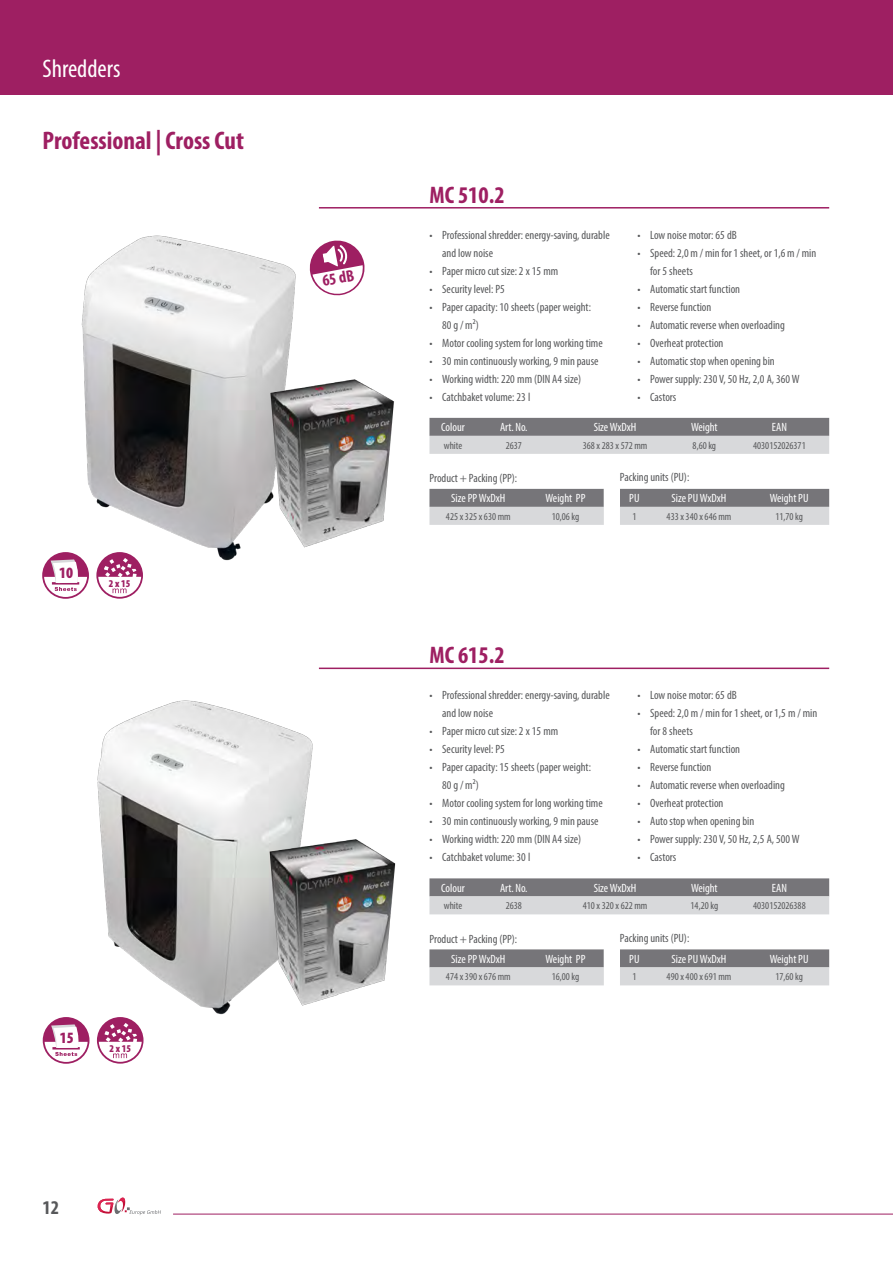
<style>
.page{position:relative;width:893px;height:1263px;background:#fff}
.page>*{position:absolute;margin:0;border:0;box-sizing:border-box;transform-origin:0 0}
.t1{font:700 condensed 25.5px "Myriad Pro";color:#9e1f62}
.t2{font:condensed 25.5px "Myriad Pro";color:#fff}
.t3{font:700 condensed 24px "Myriad Pro";color:#9e1f62}
.t4{font:700 condensed 19.5px "Myriad Pro";color:#57585a}
.t5{font:700 condensed 16.5px "Myriad Pro";color:#9e1f62}
.t6{font:900 condensed 15.75px "Myriad Pro";color:#9e1f62}
.t7{font:condensed 12px/18px "Myriad Pro";color:#57585a}
.t8{font:condensed 12px "Myriad Pro";color:#fff}
.t9{font:condensed 10.5px "Myriad Pro";color:#57585a}
.t10{font:900 condensed 10.35px "Myriad Pro";color:#9e1f62}
</style>
<div class="page">
<div style="left:0;top:0;width:893px;height:95px;background:#9e1f62"></div>
<hr style="left:173px;top:1214px;width:720px;height:1px;background:#9e1f62">
<svg style="left:97px;top:1197px;width:64px;height:18px"></svg>
<hr style="left:319px;top:207px;width:510px;height:2px;background:#9e1f62">
<svg style="left:429px;top:418px;width:400px;height:36px;background:#a8a8ab"></svg>
<svg style="left:429px;top:489px;width:400px;height:36px;background:#ababae"></svg>
<div style="left:42px;top:552px;width:47px;height:47px;background:#9e1f62;border-radius:50%"></div>
<svg style="left:44px;top:559px;width:43px;height:38px"></svg>
<svg style="left:96px;top:552px;width:47px;height:47px"></svg>
<svg style="left:98px;top:568px;width:43px;height:29px"></svg>
<svg style="left:309px;top:240px;width:56px;height:56px"></svg>
<svg style="left:43px;top:1017px;width:47px;height:47px"></svg>
<svg style="left:45px;top:1024px;width:43px;height:38px"></svg>
<svg style="left:97px;top:1017px;width:47px;height:47px"></svg>
<svg style="left:99px;top:1023px;width:43px;height:39px"></svg>
<img style="left:72px;top:235px;width:224px;height:333px">
<img style="left:240px;top:370px;width:154px;height:182px">
<img style="left:97px;top:700px;width:216px;height:319px">
<hr style="left:319px;top:668px;width:510px;height:1px;background:#9e1f62">
<svg style="left:429px;top:878px;width:400px;height:36px;background:#a8a8ab"></svg>
<svg style="left:429px;top:949px;width:400px;height:36px;background:#ababae"></svg>
<img style="left:239px;top:828px;width:157px;height:182px">
<h1 class="t2" style="left:43px;top:53px;width:80px">Shredders</h1>
<h1 class="t1" style="left:43px;top:124px;width:203px">Professional | Cross Cut</h1>
<h3 class="t6" style="left:59px;top:564px;width:16px">10</h3>
<p class="t10" style="left:109px;top:577px;width:23px">2 x 15</p>
<h3 class="t6" style="left:60px;top:1029px;width:16px">15</h3>
<p class="t10" style="left:109px;top:1042px;width:23px">2 x 15</p>
<h3 class="t4" style="left:43px;top:1195px;width:18px">12</h3>
<h3 class="t5" style="left:321px;top:271px;width:34px;rotate:-10deg">65 dB</h3>
<h2 class="t3" style="left:429px;top:180px;width:77px">MC 510.2</h2>
<p class="t7" style="left:442px;top:226px;width:169px;text-indent:-13px">• Professional shredder: energy-saving, durable and low noise</p>
<p class="t7" style="left:429px;top:262px;width:130px">• Paper micro cut size: 2 x 15 mm</p>
<p class="t7" style="left:429px;top:280px;width:77px">• Security level: P5</p>
<p class="t7" style="left:442px;top:298px;width:150px;text-indent:-13px">• Paper capacity: 10 sheets (paper weight:<br>80 g / m²)</p>
<p class="t7" style="left:429px;top:334px;width:175px">• Motor cooling system for long working time</p>
<p class="t7" style="left:429px;top:352px;width:171px">• 30 min continuously working, 9 min pause</p>
<p class="t7" style="left:429px;top:370px;width:153px">• Working width: 220 mm (DIN A4 size)</p>
<p class="t7" style="left:429px;top:388px;width:102px">• Catchbaket volume: 23 l</p>
<p class="t7" style="left:637px;top:226px;width:101px">• Low noise motor: 65 dB</p>
<p class="t7" style="left:650px;top:244px;width:168px;text-indent:-13px">• Speed: 2,0 m / min for 1 sheet, or 1,6 m / min for 5 sheets</p>
<p class="t7" style="left:637px;top:280px;width:104px">• Automatic start function</p>
<p class="t7" style="left:637px;top:298px;width:75px">• Reverse function</p>
<p class="t7" style="left:637px;top:316px;width:149px">• Automatic reverse when overloading</p>
<p class="t7" style="left:637px;top:334px;width:88px">• Overheat protection</p>
<p class="t7" style="left:637px;top:352px;width:139px">• Automatic stop when opening bin</p>
<p class="t7" style="left:637px;top:370px;width:164px">• Power supply: 230 V, 50 Hz, 2,0 A, 360 W</p>
<p class="t7" style="left:637px;top:388px;width:40px">• Castors</p>
<p class="t8" style="left:441px;top:420px;width:25px">Colour</p>
<p class="t8" style="left:500px;top:420px;width:29px">Art. No.</p>
<p class="t8" style="left:594px;top:420px;width:44px">Size WxDxH</p>
<p class="t8" style="left:691px;top:420px;width:28px">Weight</p>
<p class="t8" style="left:772px;top:420px;width:17px">EAN</p>
<p class="t9" style="left:444px;top:439px;width:20px">white</p>
<p class="t9" style="left:506px;top:439px;width:18px">2637</p>
<p class="t9" style="left:583px;top:439px;width:66px">368 x 283 x 572 mm</p>
<p class="t9" style="left:693px;top:439px;width:25px">8,60 kg</p>
<p class="t9" style="left:753px;top:439px;width:54px">4030152026371</p>
<p class="t7" style="left:429px;top:469px;width:89px">Product + Packing (PP):</p>
<p class="t7" style="left:620px;top:468px;width:71px">Packing units (PU):</p>
<p class="t8" style="left:451px;top:491px;width:56px">Size PP WxDxH</p>
<p class="t8" style="left:546px;top:491px;width:41px">Weight PP</p>
<p class="t8" style="left:629px;top:491px;width:12px">PU</p>
<p class="t8" style="left:672px;top:491px;width:56px">Size PU WxDxH</p>
<p class="t8" style="left:770px;top:491px;width:40px">Weight PU</p>
<p class="t9" style="left:446px;top:510px;width:66px">425 x 325 x 630 mm</p>
<p class="t9" style="left:552px;top:510px;width:29px">10,06 kg</p>
<p class="t9" style="left:632px;top:510px;width:6px">1</p>
<p class="t9" style="left:667px;top:510px;width:66px">433 x 340 x 646 mm</p>
<p class="t9" style="left:775px;top:510px;width:29px">11,70 kg</p>
<h2 class="t3" style="left:429px;top:640px;width:77px">MC 615.2</h2>
<p class="t7" style="left:442px;top:686px;width:169px;text-indent:-13px">• Professional shredder: energy-saving, durable and low noise</p>
<p class="t7" style="left:429px;top:722px;width:130px">• Paper micro cut size: 2 x 15 mm</p>
<p class="t7" style="left:429px;top:740px;width:77px">• Security level: P5</p>
<p class="t7" style="left:442px;top:758px;width:150px;text-indent:-13px">• Paper capacity: 15 sheets (paper weight:<br>80 g / m²)</p>
<p class="t7" style="left:429px;top:794px;width:175px">• Motor cooling system for long working time</p>
<p class="t7" style="left:429px;top:812px;width:171px">• 30 min continuously working, 9 min pause</p>
<p class="t7" style="left:429px;top:830px;width:153px">• Working width: 220 mm (DIN A4 size)</p>
<p class="t7" style="left:429px;top:848px;width:102px">• Catchbaket volume: 30 l</p>
<p class="t7" style="left:637px;top:686px;width:101px">• Low noise motor: 65 dB</p>
<p class="t7" style="left:650px;top:704px;width:168px;text-indent:-13px">• Speed: 2,0 m / min for 1 sheet, or 1,5 m / min for 8 sheets</p>
<p class="t7" style="left:637px;top:740px;width:104px">• Automatic start function</p>
<p class="t7" style="left:637px;top:758px;width:75px">• Reverse function</p>
<p class="t7" style="left:637px;top:776px;width:149px">• Automatic reverse when overloading</p>
<p class="t7" style="left:637px;top:794px;width:88px">• Overheat protection</p>
<p class="t7" style="left:637px;top:812px;width:118px">• Auto stop when opening bin</p>
<p class="t7" style="left:637px;top:830px;width:164px">• Power supply: 230 V, 50 Hz, 2,5 A, 500 W</p>
<p class="t7" style="left:637px;top:848px;width:40px">• Castors</p>
<p class="t8" style="left:441px;top:881px;width:25px">Colour</p>
<p class="t8" style="left:500px;top:881px;width:29px">Art. No.</p>
<p class="t8" style="left:594px;top:881px;width:44px">Size WxDxH</p>
<p class="t8" style="left:691px;top:881px;width:28px">Weight</p>
<p class="t8" style="left:772px;top:881px;width:17px">EAN</p>
<p class="t9" style="left:444px;top:899px;width:20px">white</p>
<p class="t9" style="left:506px;top:899px;width:18px">2638</p>
<p class="t9" style="left:583px;top:899px;width:66px">410 x 320 x 622 mm</p>
<p class="t9" style="left:691px;top:899px;width:29px">14,20 kg</p>
<p class="t9" style="left:753px;top:899px;width:54px">4030152026388</p>
<p class="t7" style="left:429px;top:929px;width:89px">Product + Packing (PP):</p>
<p class="t7" style="left:620px;top:928px;width:71px">Packing units (PU):</p>
<p class="t8" style="left:451px;top:952px;width:56px">Size PP WxDxH</p>
<p class="t8" style="left:546px;top:952px;width:41px">Weight PP</p>
<p class="t8" style="left:629px;top:952px;width:12px">PU</p>
<p class="t8" style="left:672px;top:952px;width:56px">Size PU WxDxH</p>
<p class="t8" style="left:770px;top:952px;width:40px">Weight PU</p>
<p class="t9" style="left:446px;top:970px;width:66px">474 x 390 x 676 mm</p>
<p class="t9" style="left:552px;top:970px;width:29px">16,00 kg</p>
<p class="t9" style="left:632px;top:970px;width:6px">1</p>
<p class="t9" style="left:667px;top:970px;width:66px">490 x 400 x 691 mm</p>
<p class="t9" style="left:775px;top:970px;width:29px">17,60 kg</p>
</div>
